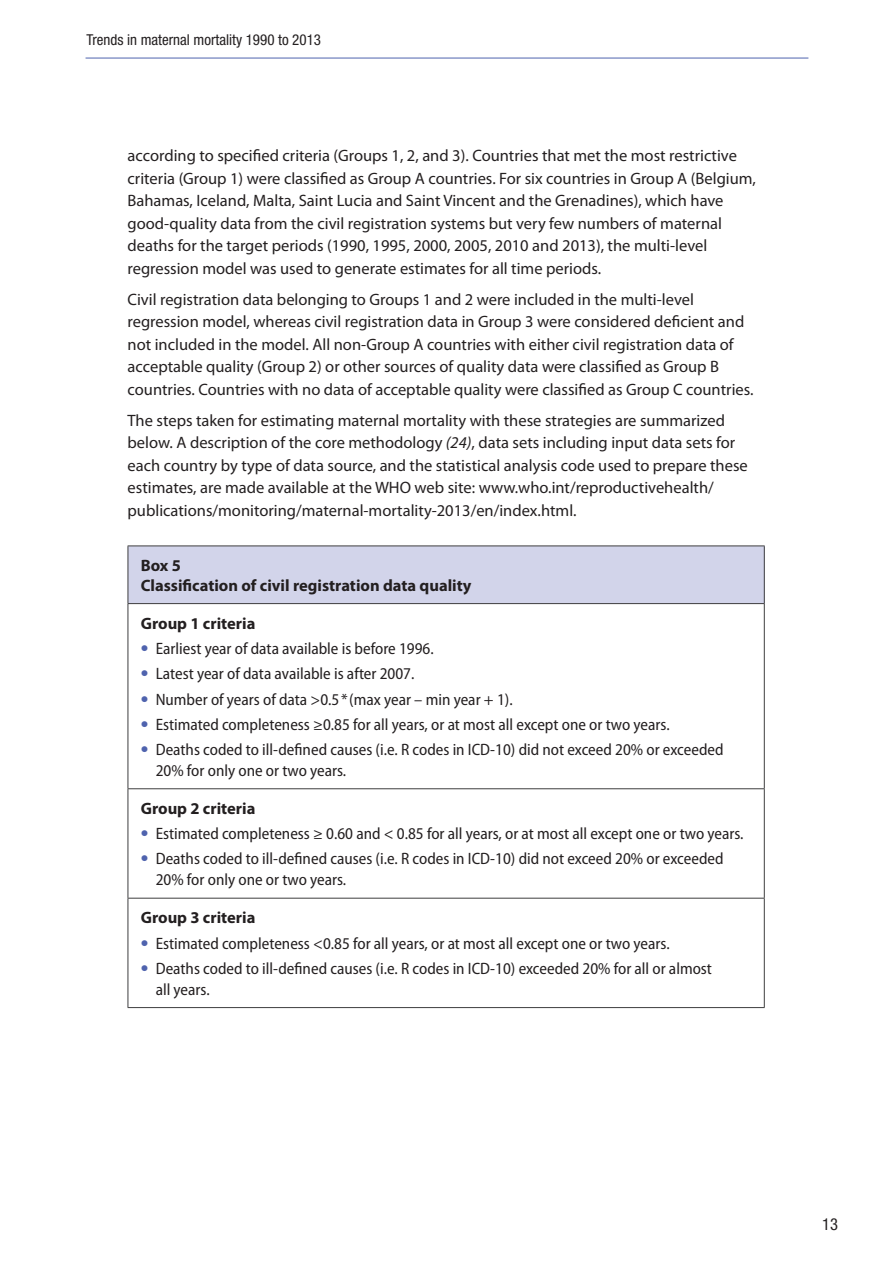
<style>
.page{position:relative;width:893px;height:1263px;background:#fff}
.page>*{position:absolute;margin:0;border:0;box-sizing:border-box;transform-origin:0 0}
.t1{font:16.5px/22.5px "Myriad Pro";color:#231f20}
.t2{font:semi-condensed 16.5px/21px "Myriad Pro";color:#231f20}
.t3{font:700 16.5px/19.8px "Myriad Pro";color:#231f20}
.t4{font:condensed 16.5px "Helvetica Neue LT Std";color:#231f20}
.t5{font:condensed 15px "Helvetica Neue LT Std";color:#231f20}
.s1{font-style:italic}
.s2{font-weight:700;font-stretch:normal;font-size:22.5px;color:#4f63ae}
</style>
<div class="page">
<hr style="left:86px;top:58px;width:722px;height:1px;background:#4f63ae">
<div style="left:128px;top:546px;width:636px;height:58px;background:#d2d4ea"></div>
<hr style="left:128px;top:788px;width:637px;height:1px;background:#3e3e3f">
<hr style="left:128px;top:898px;width:637px;height:1px;background:#3e3e3f">
<hr style="left:128px;top:604px;width:1px;height:184px;background:#3e3e3f">
<hr style="left:764px;top:604px;width:1px;height:184px;background:#3e3e3f">
<hr style="left:128px;top:789px;width:1px;height:109px;background:#3e3e3f">
<hr style="left:764px;top:789px;width:1px;height:109px;background:#3e3e3f">
<hr style="left:128px;top:898px;width:1px;height:109px;background:#3e3e3f">
<hr style="left:764px;top:898px;width:1px;height:109px;background:#3e3e3f">
<hr style="left:128px;top:1007px;width:637px;height:1px;background:#3e3e3f">
<hr style="left:128px;top:545px;width:637px;height:1px;background:#3e3e3f">
<hr style="left:128px;top:546px;width:1px;height:57px;background:#3e3e3f">
<hr style="left:764px;top:546px;width:1px;height:57px;background:#3e3e3f">
<hr style="left:128px;top:603px;width:637px;height:1px;background:#3e3e3f">
<p class="t5" style="left:87px;top:31px;width:236px">Trends in maternal mortality 1990 to 2013</p>
<p class="t1" style="left:128px;top:144px;width:630px">according to specified criteria (Groups 1, 2, and 3). Countries that met the most restrictive criteria (Group 1) were classified as Group A countries. For six countries in Group A (Belgium, Bahamas, Iceland, Malta, Saint Lucia and Saint Vincent and the Grenadines), which have good-quality data from the civil registration systems but very few numbers of maternal deaths for the target periods (1990, 1995, 2000, 2005, 2010 and 2013), the multi-level regression model was used to generate estimates for all time periods.</p>
<p class="t1" style="left:128px;top:288px;width:627px">Civil registration data belonging to Groups 1 and 2 were included in the multi-level regression model, whereas civil registration data in Group 3 were considered deficient and not included in the model. All non-Group A countries with either civil registration data of acceptable quality (Group 2) or other sources of quality data were classified as Group B countries. Countries with no data of acceptable quality were classified as Group C countries.</p>
<p class="t1" style="left:128px;top:409px;width:622px">The steps taken for estimating maternal mortality with these strategies are summarized below. A description of the core methodology <span class="s1">(24)</span>, data sets including input data sets for each country by type of data source, and the statistical analysis code used to prepare these estimates, are made available at the WHO web site: www.who.int/reproductivehealth/ publications/monitoring/maternal-mortality-2013/en/index.html.</p>
<p class="t3" style="left:141px;top:555px;width:332px">Box 5<br>Classification of civil registration data quality</p>
<p class="t3" style="left:141px;top:613px;width:116px">Group 1 criteria</p>
<p class="t2" style="left:141px;top:638px;width:294px"><span class="s2">•</span> Earliest year of data available is before 1996.</p>
<p class="t2" style="left:141px;top:663px;width:275px"><span class="s2">•</span> Latest year of data available is after 2007.</p>
<p class="t2" style="left:141px;top:689px;width:373px"><span class="s2">•</span> Number of years of data &gt;0.5*(max year – min year + 1).</p>
<p class="t2" style="left:141px;top:714px;width:530px"><span class="s2">•</span> Estimated completeness ≥0.85 for all years, or at most all except one or two years.</p>
<p class="t2" style="left:156px;top:739px;width:569px;text-indent:-15px"><span class="s2">•</span> Deaths coded to ill-defined causes (i.e. R codes in ICD-10) did not exceed 20% or exceeded<br>20% for only one or two years.</p>
<p class="t3" style="left:141px;top:798px;width:116px">Group 2 criteria</p>
<p class="t2" style="left:141px;top:823px;width:604px"><span class="s2">•</span> Estimated completeness ≥ 0.60 and &lt; 0.85 for all years, or at most all except one or two years.</p>
<p class="t2" style="left:156px;top:849px;width:569px;text-indent:-15px"><span class="s2">•</span> Deaths coded to ill-defined causes (i.e. R codes in ICD-10) did not exceed 20% or exceeded<br>20% for only one or two years.</p>
<p class="t3" style="left:141px;top:907px;width:116px">Group 3 criteria</p>
<p class="t2" style="left:141px;top:933px;width:530px"><span class="s2">•</span> Estimated completeness &lt;0.85 for all years, or at most all except one or two years.</p>
<p class="t2" style="left:156px;top:958px;width:558px;text-indent:-15px"><span class="s2">•</span> Deaths coded to ill-defined causes (i.e. R codes in ICD-10) exceeded 20% for all or almost all years.</p>
<p class="t4" style="left:822px;top:1215px;width:17px">13</p>
</div>
